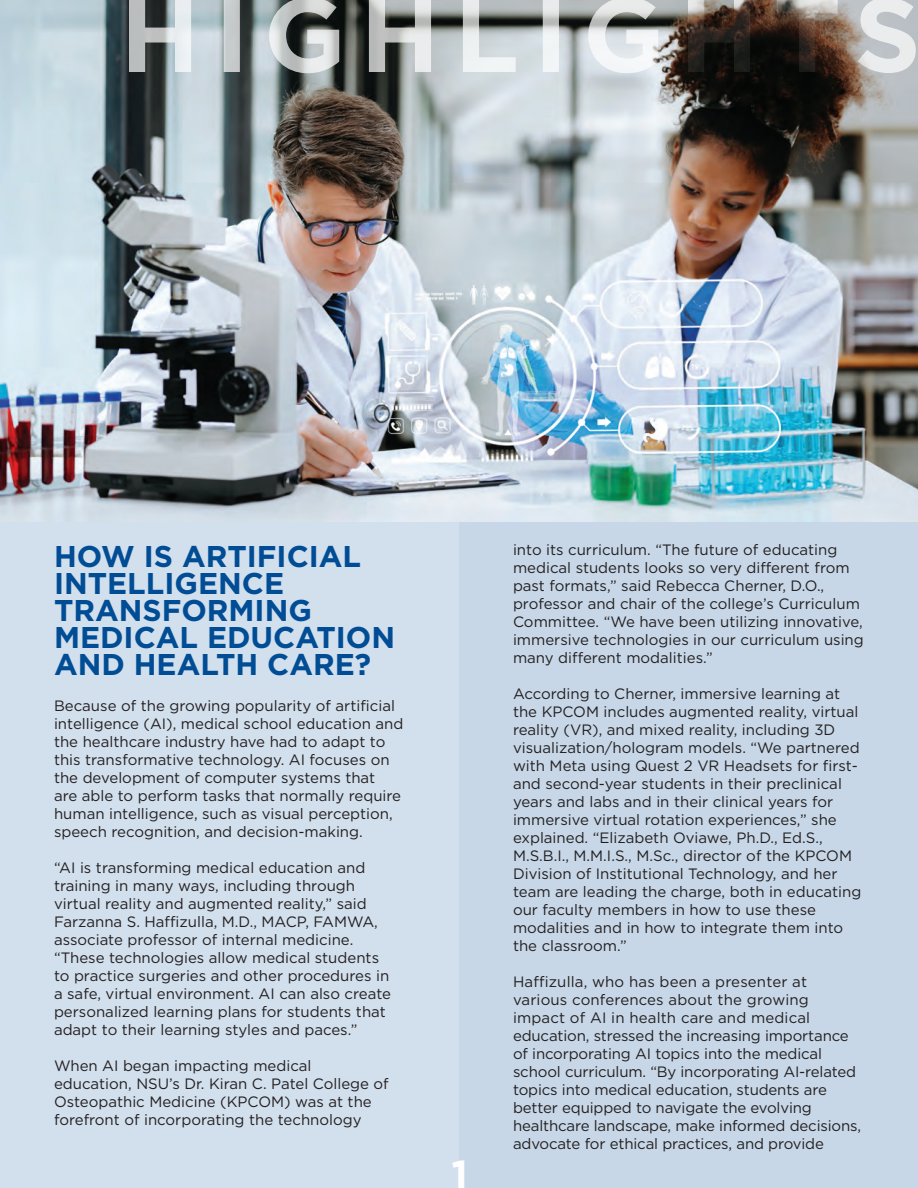
<style>
.page{position:relative;width:918px;height:1188px;background:#fff}
.page>*{position:absolute;margin:0;border:0;box-sizing:border-box;transform-origin:0 0}
.t1{font:700 39px "Gotham";color:#fff}
.t2{font:700 30px/27px "Gotham";color:#014d95}
.t3{font:15px/18px "Gotham";color:#231f20}
</style>
<div class="page">
<div style="left:0;top:0;width:459px;height:1188px;background:#d2dfec"></div>
<div style="left:459px;top:0;width:459px;height:1188px;background:#c7d7e7"></div>
<img style="left:0;top:0;width:918px;height:522px">
<svg style="left:129px;top:0;width:787px;height:73px;background:#a4aaab"></svg>
<img style="left:600px;top:0;width:289px;height:221px">
<h2 class="t2" style="left:54px;top:543px;width:343px">HOW IS ARTIFICIAL<br>INTELLIGENCE<br>TRANSFORMING<br>MEDICAL EDUCATION<br>AND HEALTH CARE?</h2>
<p class="t3" style="left:54px;top:697px;width:351px">Because of the growing popularity of artificial intelligence (AI), medical school education and the healthcare industry have had to adapt to this transformative technology. AI focuses on the development of computer systems that<br>are able to perform tasks that normally require human intelligence, such as visual perception, speech recognition, and decision-making.</p>
<p class="t3" style="left:54px;top:859px;width:339px">“AI is transforming medical education and training in many ways, including through virtual reality and augmented reality,” said Farzanna S. Haffizulla, M.D., MACP, FAMWA, associate professor of internal medicine. “These technologies allow medical students to practice surgeries and other procedures in a safe, virtual environment. AI can also create personalized learning plans for students that adapt to their learning styles and paces.”</p>
<p class="t3" style="left:54px;top:1057px;width:336px">When AI began impacting medical education, NSU’s Dr. Kiran C. Patel College of Osteopathic Medicine (KPCOM) was at the forefront of incorporating the technology</p>
<h1 class="t1" style="left:451px;top:1148px;width:18px">1</h1>
<p class="t3" style="left:513px;top:541px;width:352px">into its curriculum. “The future of educating medical students looks so very different from past formats,” said Rebecca Cherner, D.O., professor and chair of the college’s Curriculum Committee. “We have been utilizing innovative, immersive technologies in our curriculum using many different modalities.”</p>
<p class="t3" style="left:513px;top:685px;width:350px">According to Cherner, immersive learning at the KPCOM includes augmented reality, virtual reality (VR), and mixed reality, including 3D visualization/hologram models. “We partnered with Meta using Quest 2 VR Headsets for first&shy;and second-year students in their preclinical years and labs and in their clinical years for immersive virtual rotation experiences,” she explained. “Elizabeth Oviawe, Ph.D., Ed.S., M.S.B.I., M.M.I.S., M.Sc., director of the KPCOM Division of Institutional Technology, and her team are leading the charge, both in educating our faculty members in how to use these modalities and in how to integrate them into the classroom.”</p>
<p class="t3" style="left:513px;top:973px;width:350px">Haffizulla, who has been a presenter at various conferences about the growing impact of AI in health care and medical education, stressed the increasing importance of incorporating AI topics into the medical school curriculum. “By incorporating AI-related topics into medical education, students are better equipped to navigate the evolving healthcare landscape, make informed decisions, advocate for ethical practices, and provide</p>
</div>
